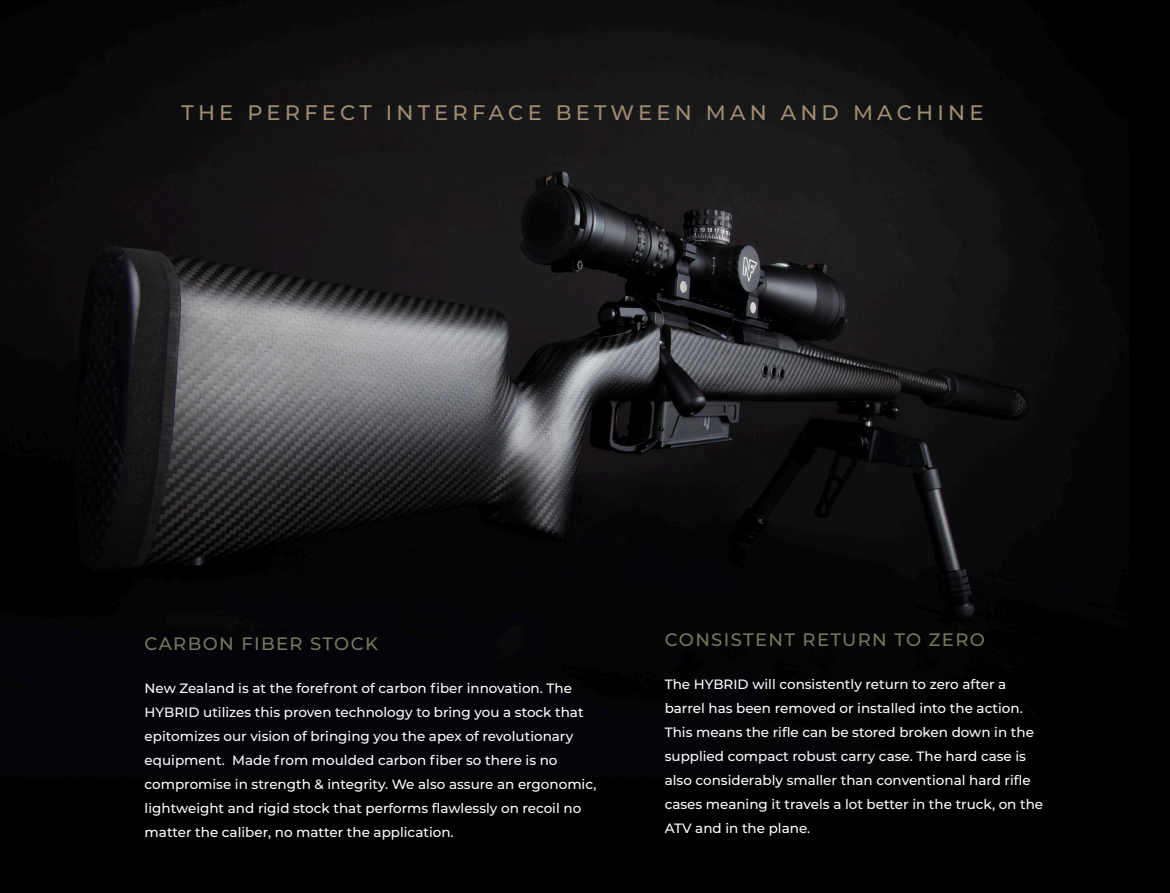
<style>
.page{position:relative;width:1170px;height:893px;background:#fff}
.page>*{position:absolute;margin:0;border:0;box-sizing:border-box;transform-origin:0 0}
.t1{font:500 21px "Montserrat";letter-spacing:.2em;color:#9e8b72}
.t2{font:500 18px "Montserrat";letter-spacing:.075em;color:#73785d}
.t3{font:500 13.5px/24px "Montserrat";color:#fff}
</style>
<div class="page">
<div style="left:0;top:0;width:1169px;height:893px;background:#000001"></div>
<img style="left:3px;top:0;width:1086px;height:749px">
<p class="t1" style="left:181px;top:98px;width:803px">THE PERFECT INTERFACE BETWEEN MAN AND MACHINE</p>
<p class="t2" style="left:145px;top:631px;width:235px">CARBON FIBER STOCK</p>
<p class="t3" style="left:145px;top:676px;width:453px">New Zealand is at the forefront of carbon fiber innovation. The HYBRID utilizes this proven technology to bring you a stock that epitomizes our vision of bringing you the apex of revolutionary equipment. Made from moulded carbon fiber so there is no compromise in strength &amp; integrity. We also assure an ergonomic, lightweight and rigid stock that performs flawlessly on recoil no matter the caliber, no matter the application.</p>
<p class="t2" style="left:664px;top:627px;width:321px">CONSISTENT RETURN TO ZERO</p>
<p class="t3" style="left:664px;top:671px;width:380px">The HYBRID will consistently return to zero after a barrel has been removed or installed into the action.<br>This means the rifle can be stored broken down in the supplied compact robust carry case. The hard case is also considerably smaller than conventional hard rifle cases meaning it travels a lot better in the truck, on the ATV and in the plane.</p>
</div>
